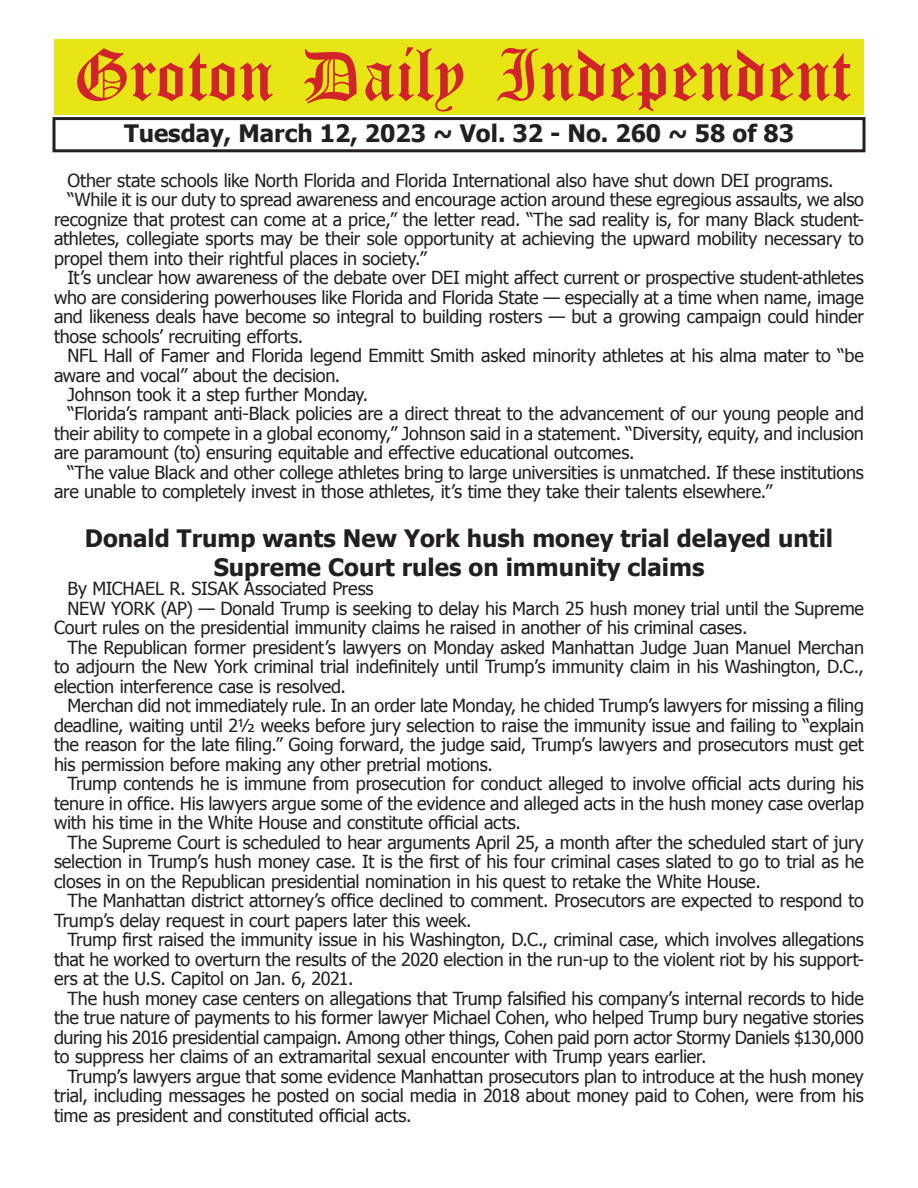
<style>
.page{position:relative;width:918px;height:1188px;background:#fff}
.page>*{position:absolute;margin:0;border:0;box-sizing:border-box;transform-origin:0 0}
.t1{font:54px "Old English Five";color:#d1232a}
.t2{font:700 24px/28.8px "Tahoma";color:#231f20;text-align:center}
.t3{font:18px "Tahoma";letter-spacing:-.015em;color:#231f20}
</style>
<div class="page">
<div style="left:52px;top:117px;width:814px;height:35px;border:3px solid #231f20"></div>
<div style="left:54px;top:40px;width:810px;height:75px;background:#e7e515"></div>
<h1 class="t1" style="left:73px;top:50px;width:779px">Groton Daily Independent</h1>
<h2 class="t2" style="left:124px;top:117px;width:672px">Tuesday, March 12, 2023 ~ Vol. 32 - No. 260 ~ 58 of 83</h2>
<p class="t3" style="left:68px;top:168px;width:768px">Other state schools like North Florida and Florida International also have shut down DEI programs.</p>
<p class="t3" style="left:68px;top:187px;width:798px">“While it is our duty to spread awareness and encourage action around these egregious assaults, we also</p>
<p class="t3" style="left:54px;top:207px;width:812px">recognize that protest can come at a price,” the letter read. “The sad reality is, for many Black student-</p>
<p class="t3" style="left:54px;top:226px;width:811px">athletes, collegiate sports may be their sole opportunity at achieving the upward mobility necessary to</p>
<p class="t3" style="left:54px;top:246px;width:374px">propel them into their rightful places in society.”</p>
<p class="t3" style="left:68px;top:265px;width:798px">It’s unclear how awareness of the debate over DEI might affect current or prospective student-athletes</p>
<p class="t3" style="left:54px;top:285px;width:811px">who are considering powerhouses like Florida and Florida State — especially at a time when name, image</p>
<p class="t3" style="left:54px;top:304px;width:812px">and likeness deals have become so integral to building rosters — but a growing campaign could hinder</p>
<p class="t3" style="left:54px;top:324px;width:251px">those schools’ recruiting efforts.</p>
<p class="t3" style="left:68px;top:343px;width:798px">NFL Hall of Famer and Florida legend Emmitt Smith asked minority athletes at his alma mater to “be</p>
<p class="t3" style="left:54px;top:363px;width:288px">aware and vocal” about the decision.</p>
<p class="t3" style="left:68px;top:382px;width:302px">Johnson took it a step further Monday.</p>
<p class="t3" style="left:68px;top:402px;width:798px">“Florida’s rampant anti-Black policies are a direct threat to the advancement of our young people and</p>
<p class="t3" style="left:54px;top:421px;width:811px">their ability to compete in a global economy,” Johnson said in a statement. “Diversity, equity, and inclusion</p>
<p class="t3" style="left:54px;top:441px;width:582px">are paramount (to) ensuring equitable and effective educational outcomes.</p>
<p class="t3" style="left:68px;top:460px;width:798px">“The value Black and other college athletes bring to large universities is unmatched. If these institutions</p>
<p class="t3" style="left:54px;top:480px;width:720px">are unable to completely invest in those athletes, it’s time they take their talents elsewhere.”</p>
<h2 class="t2" style="left:85px;top:522px;width:750px">Donald Trump wants New York hush money trial delayed until<br>Supreme Court rules on immunity claims</h2>
<p class="t3" style="left:68px;top:577px;width:308px">By MICHAEL R. SISAK Associated Press</p>
<p class="t3" style="left:68px;top:596px;width:798px">NEW YORK (AP) — Donald Trump is seeking to delay his March 25 hush money trial until the Supreme</p>
<p class="t3" style="left:54px;top:616px;width:695px">Court rules on the presidential immunity claims he raised in another of his criminal cases.</p>
<p class="t3" style="left:68px;top:635px;width:798px">The Republican former president’s lawyers on Monday asked Manhattan Judge Juan Manuel Merchan</p>
<p class="t3" style="left:54px;top:655px;width:812px">to adjourn the New York criminal trial indefinitely until Trump’s immunity claim in his Washington, D.C.,</p>
<p class="t3" style="left:54px;top:674px;width:294px">election interference case is resolved.</p>
<p class="t3" style="left:68px;top:694px;width:798px">Merchan did not immediately rule. In an order late Monday, he chided Trump’s lawyers for missing a filing</p>
<p class="t3" style="left:54px;top:713px;width:812px">deadline, waiting until 2½ weeks before jury selection to raise the immunity issue and failing to “explain</p>
<p class="t3" style="left:54px;top:733px;width:811px">the reason for the late filing.” Going forward, the judge said, Trump’s lawyers and prosecutors must get</p>
<p class="t3" style="left:54px;top:752px;width:441px">his permission before making any other pretrial motions.</p>
<p class="t3" style="left:68px;top:771px;width:798px">Trump contends he is immune from prosecution for conduct alleged to involve official acts during his</p>
<p class="t3" style="left:54px;top:791px;width:811px">tenure in office. His lawyers argue some of the evidence and alleged acts in the hush money case overlap</p>
<p class="t3" style="left:54px;top:810px;width:469px">with his time in the White House and constitute official acts.</p>
<p class="t3" style="left:68px;top:830px;width:798px">The Supreme Court is scheduled to hear arguments April 25, a month after the scheduled start of jury</p>
<p class="t3" style="left:54px;top:849px;width:811px">selection in Trump’s hush money case. It is the first of his four criminal cases slated to go to trial as he</p>
<p class="t3" style="left:54px;top:869px;width:708px">closes in on the Republican presidential nomination in his quest to retake the White House.</p>
<p class="t3" style="left:68px;top:888px;width:798px">The Manhattan district attorney’s office declined to comment. Prosecutors are expected to respond to</p>
<p class="t3" style="left:54px;top:908px;width:419px">Trump’s delay request in court papers later this week.</p>
<p class="t3" style="left:68px;top:927px;width:798px">Trump first raised the immunity issue in his Washington, D.C., criminal case, which involves allegations</p>
<p class="t3" style="left:54px;top:947px;width:812px">that he worked to overturn the results of the 2020 election in the run-up to the violent riot by his support-</p>
<p class="t3" style="left:54px;top:966px;width:301px">ers at the U.S. Capitol on Jan. 6, 2021.</p>
<p class="t3" style="left:68px;top:986px;width:798px">The hush money case centers on allegations that Trump falsified his company’s internal records to hide</p>
<p class="t3" style="left:54px;top:1005px;width:811px">the true nature of payments to his former lawyer Michael Cohen, who helped Trump bury negative stories</p>
<p class="t3" style="left:54px;top:1025px;width:812px">during his 2016 presidential campaign. Among other things, Cohen paid porn actor Stormy Daniels $130,000</p>
<p class="t3" style="left:54px;top:1044px;width:654px">to suppress her claims of an extramarital sexual encounter with Trump years earlier.</p>
<p class="t3" style="left:68px;top:1064px;width:798px">Trump’s lawyers argue that some evidence Manhattan prosecutors plan to introduce at the hush money</p>
<p class="t3" style="left:54px;top:1083px;width:812px">trial, including messages he posted on social media in 2018 about money paid to Cohen, were from his</p>
<p class="t3" style="left:54px;top:1103px;width:359px">time as president and constituted official acts.</p>
</div>
